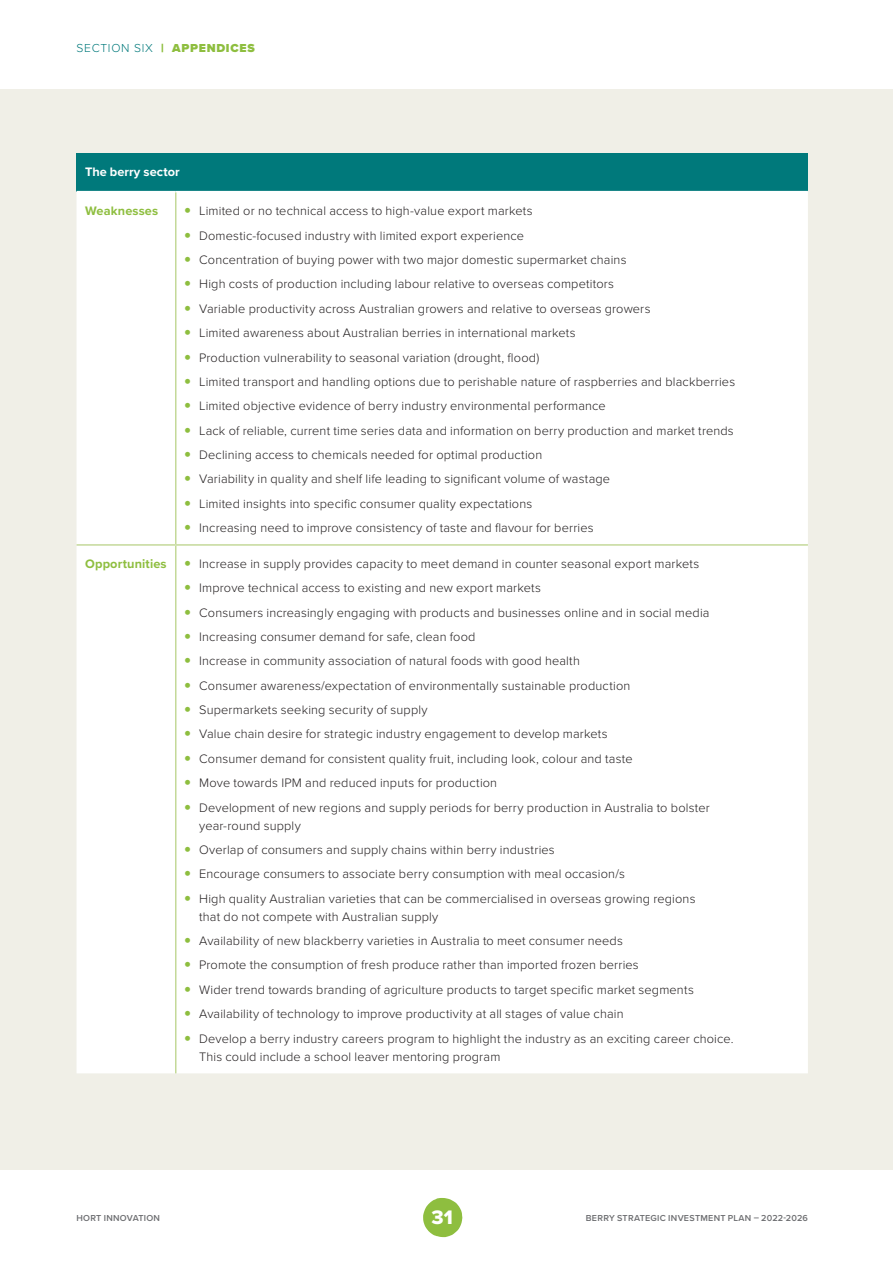
<style>
.page{position:relative;width:893px;height:1263px;background:#fff}
.page>*{position:absolute;margin:0;border:0;box-sizing:border-box;transform-origin:0 0}
.t1{font:20.25px "Proxima Nova Extrabld";color:#fff}
.t2{font:300 12.75px/24.5px "Proxima Nova";letter-spacing:.01em;color:#231f20}
.t3{font:700 12.75px "Proxima Nova";letter-spacing:.01em;color:#8ebe3f}
.t4{font:700 12.75px "Proxima Nova";color:#fff}
.t5{font:900 12px "Proxima Nova";letter-spacing:.06em;color:#8ebe3f}
.t6{font:600 9px "Proxima Nova";letter-spacing:.025em;color:#6d6e71}
.s1{font-weight:300;color:#00797b}
</style>
<div class="page">
<div style="left:0;top:89px;width:893px;height:1080px;background:#f0efe7"></div>
<div style="left:77px;top:153px;width:731px;height:39px;background:#00797b"></div>
<div style="left:77px;top:192px;width:731px;height:881px;background:#fff"></div>
<hr style="left:77px;top:191px;width:99px;height:1px;background:#fff">
<hr style="left:176px;top:191px;width:632px;height:1px;background:#fff">
<hr style="left:175px;top:192px;width:1px;height:352px;background:#c4d999">
<hr style="left:175px;top:546px;width:1px;height:527px;background:#c4d999">
<hr style="left:77px;top:544px;width:99px;height:2px;background:#c4d999">
<hr style="left:176px;top:544px;width:632px;height:2px;background:#c4d999">
<svg style="left:423px;top:1198px;width:39px;height:39px"></svg>
<svg style="left:185px;top:208px;width:5px;height:5px"></svg>
<svg style="left:185px;top:232px;width:5px;height:5px"></svg>
<svg style="left:185px;top:257px;width:5px;height:5px"></svg>
<svg style="left:185px;top:281px;width:5px;height:5px"></svg>
<svg style="left:185px;top:306px;width:5px;height:5px"></svg>
<svg style="left:185px;top:330px;width:5px;height:5px"></svg>
<svg style="left:185px;top:354px;width:5px;height:5px"></svg>
<svg style="left:185px;top:379px;width:5px;height:5px"></svg>
<svg style="left:185px;top:403px;width:5px;height:5px"></svg>
<svg style="left:185px;top:427px;width:5px;height:5px"></svg>
<svg style="left:185px;top:452px;width:5px;height:5px"></svg>
<svg style="left:185px;top:476px;width:5px;height:5px"></svg>
<svg style="left:185px;top:501px;width:5px;height:5px"></svg>
<svg style="left:185px;top:525px;width:5px;height:5px"></svg>
<svg style="left:185px;top:561px;width:5px;height:5px"></svg>
<svg style="left:185px;top:585px;width:5px;height:5px"></svg>
<svg style="left:185px;top:609px;width:5px;height:5px"></svg>
<svg style="left:185px;top:634px;width:5px;height:5px"></svg>
<svg style="left:185px;top:658px;width:5px;height:5px"></svg>
<svg style="left:185px;top:682px;width:5px;height:5px"></svg>
<svg style="left:185px;top:707px;width:5px;height:5px"></svg>
<svg style="left:185px;top:731px;width:5px;height:5px"></svg>
<svg style="left:185px;top:756px;width:5px;height:5px"></svg>
<svg style="left:185px;top:780px;width:5px;height:5px"></svg>
<svg style="left:185px;top:804px;width:5px;height:5px"></svg>
<svg style="left:185px;top:847px;width:5px;height:5px"></svg>
<svg style="left:185px;top:871px;width:5px;height:5px"></svg>
<svg style="left:185px;top:895px;width:5px;height:5px"></svg>
<svg style="left:185px;top:938px;width:5px;height:5px"></svg>
<svg style="left:185px;top:962px;width:5px;height:5px"></svg>
<svg style="left:185px;top:987px;width:5px;height:5px"></svg>
<svg style="left:185px;top:1011px;width:5px;height:5px"></svg>
<svg style="left:185px;top:1035px;width:5px;height:5px"></svg>
<p class="t5" style="left:77px;top:39px;width:180px"><span class="s1">SECTION SIX</span> | APPENDICES</p>
<p class="t4" style="left:85px;top:162px;width:96px">The berry sector</p>
<p class="t3" style="left:85px;top:201px;width:75px">Weaknesses</p>
<p class="t2" style="left:199px;top:198px;width:538px">Limited or no technical access to high-value export markets<br>Domestic-focused industry with limited export experience<br>Concentration of buying power with two major domestic supermarket chains<br>High costs of production including labour relative to overseas competitors<br>Variable productivity across Australian growers and relative to overseas growers<br>Limited awareness about Australian berries in international markets<br>Production vulnerability to seasonal variation (drought, flood)<br>Limited transport and handling options due to perishable nature of raspberries and blackberries Limited objective evidence of berry industry environmental performance<br>Lack of reliable, current time series data and information on berry production and market trends Declining access to chemicals needed for optimal production<br>Variability in quality and shelf life leading to significant volume of wastage<br>Limited insights into specific consumer quality expectations<br>Increasing need to improve consistency of taste and flavour for berries</p>
<p class="t3" style="left:85px;top:554px;width:83px">Opportunities</p>
<p class="t2" style="left:199px;top:551px;width:512px">Increase in supply provides capacity to meet demand in counter seasonal export markets Improve technical access to existing and new export markets<br>Consumers increasingly engaging with products and businesses online and in social media Increasing consumer demand for safe, clean food<br>Increase in community association of natural foods with good health<br>Consumer awareness/expectation of environmentally sustainable production Supermarkets seeking security of supply<br>Value chain desire for strategic industry engagement to develop markets<br>Consumer demand for consistent quality fruit, including look, colour and taste<br>Move towards IPM and reduced inputs for production<br>Development of new regions and supply periods for berry production in Australia to bolster</p>
<p class="t2" style="left:199px;top:812px;width:498px">year-round supply<br>Overlap of consumers and supply chains within berry industries<br>Encourage consumers to associate berry consumption with meal occasion/s<br>High quality Australian varieties that can be commercialised in overseas growing regions</p>
<p class="t2" style="left:199px;top:903px;width:536px">that do not compete with Australian supply<br>Availability of new blackberry varieties in Australia to meet consumer needs<br>Promote the consumption of fresh produce rather than imported frozen berries<br>Wider trend towards branding of agriculture products to target specific market segments Availability of technology to improve productivity at all stages of value chain<br>Develop a berry industry careers program to highlight the industry as an exciting career choice.</p>
<p class="t2" style="left:199px;top:1043px;width:303px">This could include a school leaver mentoring program</p>
<p class="t6" style="left:77px;top:1212px;width:85px">HORT INNOVATION</p>
<h1 class="t1" style="left:432px;top:1202px;width:23px">31</h1>
<p class="t6" style="left:586px;top:1212px;width:224px">BERRY STRATEGIC INVESTMENT PLAN – 2022-2026</p>
</div>
